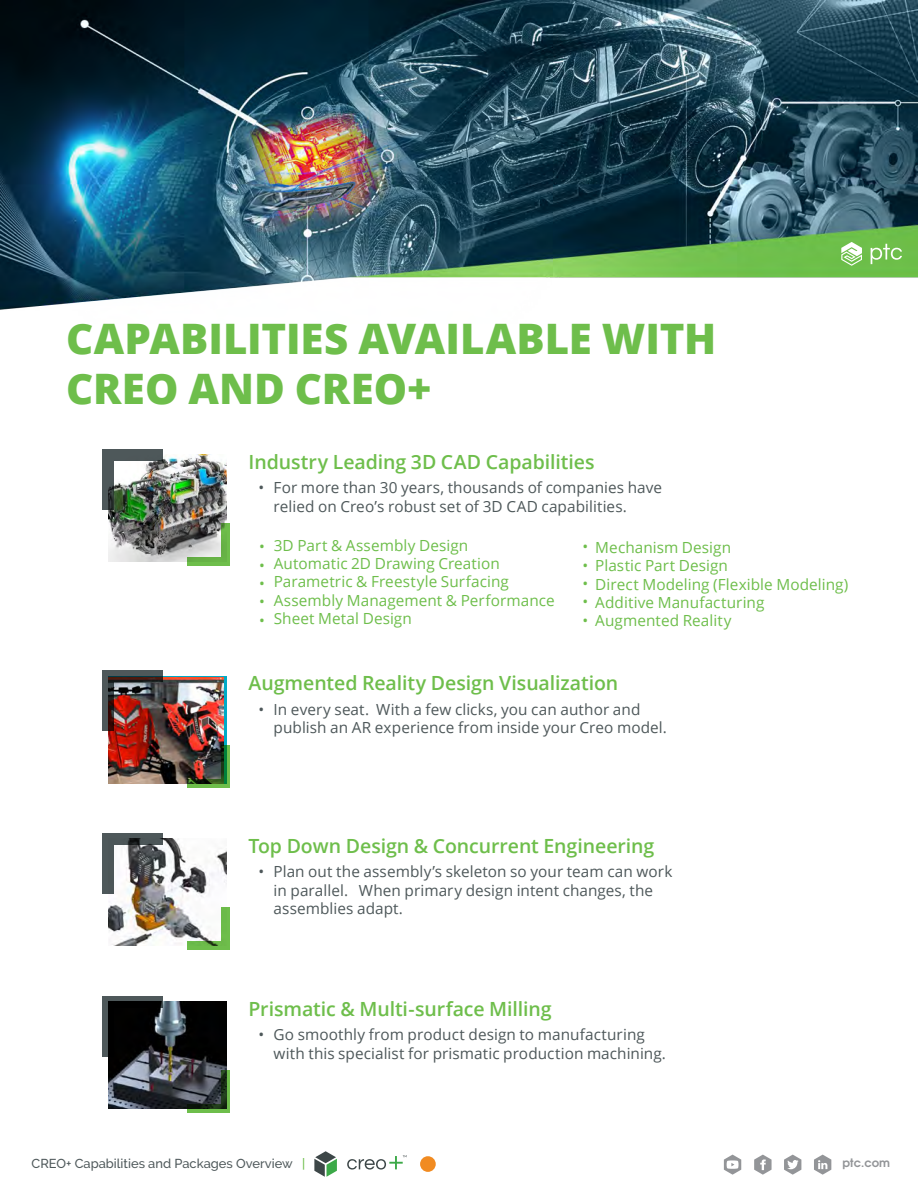
<style>
.page{position:relative;width:918px;height:1188px;background:#fff}
.page>*{position:absolute;margin:0;border:0;box-sizing:border-box;transform-origin:0 0}
.t1{font:800 42px/50.4px "Open Sans";color:#6ebe4b}
.t2{font:600 19.5px "Open Sans";letter-spacing:-.005em;color:#6ebe4b}
.t3{font:15.3px/18.5px "Open Sans";letter-spacing:.005em;color:#4e585a}
.t4{font:15.3px/18.5px "Open Sans";letter-spacing:.005em;color:#6ebe4b}
.t5{font:500 12.9px "PTC Raleway";color:#4e585a}
.t6{font:700 11.55px "Te X Gyre Adventor";color:#939598}
.s1{color:#6ebe4b}
</style>
<div class="page">
<svg style="left:814px;top:1155px;width:17px;height:20px"></svg>
<svg style="left:754px;top:1155px;width:18px;height:20px"></svg>
<svg style="left:784px;top:1155px;width:17px;height:20px"></svg>
<svg style="left:724px;top:1155px;width:17px;height:20px"></svg>
<svg style="left:347px;top:1155px;width:60px;height:15px"></svg>
<svg style="left:314px;top:1151px;width:23px;height:26px"></svg>
<div style="left:420px;top:1156px;width:16px;height:16px;background:#f18b21;border-radius:50%"></div>
<img style="left:0;top:0;width:918px;height:310px">
<svg style="left:841px;top:242px;width:21px;height:24px"></svg>
<svg style="left:871px;top:244px;width:31px;height:20px"></svg>
<img style="left:108px;top:455px;width:118px;height:107px">
<div style="left:102px;top:449px;width:61px;height:12px;background:#4e585a"></div>
<svg style="left:102px;top:461px;width:12px;height:49px"></svg>
<div style="left:188px;top:557px;width:42px;height:9px;background:#69b547"></div>
<div style="left:221px;top:524px;width:9px;height:42px;background:#6ebe4b"></div>
<img style="left:108px;top:677px;width:116px;height:106px">
<svg style="left:114px;top:670px;width:49px;height:12px"></svg>
<svg style="left:102px;top:670px;width:12px;height:61px"></svg>
<svg style="left:188px;top:779px;width:33px;height:8px"></svg>
<svg style="left:221px;top:745px;width:9px;height:42px"></svg>
<img style="left:108px;top:839px;width:118px;height:107px">
<svg style="left:114px;top:833px;width:49px;height:12px"></svg>
<div style="left:102px;top:833px;width:12px;height:61px;background:#4e585a"></div>
<div style="left:188px;top:941px;width:42px;height:9px;background:#6ebe4b"></div>
<div style="left:221px;top:907px;width:9px;height:43px;background:#6ebe4b"></div>
<img style="left:108px;top:1001px;width:118px;height:108px">
<svg style="left:114px;top:996px;width:49px;height:12px"></svg>
<svg style="left:102px;top:996px;width:12px;height:60px"></svg>
<svg style="left:188px;top:1104px;width:33px;height:9px"></svg>
<svg style="left:221px;top:1070px;width:9px;height:43px"></svg>
<h1 class="t1" style="left:66px;top:311px;width:652px">CAPABILITIES AVAILABLE WITH<br>CREO AND CREO+</h1>
<p class="t2" style="left:249px;top:448px;width:348px">Industry Leading 3D CAD Capabilities</p>
<p class="t3" style="left:274px;top:478px;width:390px">For more than 30 years, thousands of companies have relied on Creo’s robust set of 3D CAD capabilities.</p>
<p class="t3" style="left:259px;top:478px;width:7px">•</p>
<p class="t4" style="left:274px;top:535px;width:283px">3D Part &amp; Assembly Design<br>Automatic 2D Drawing Creation<br>Parametric &amp; Freestyle Surfacing<br>Assembly Management &amp; Performance<br>Sheet Metal Design</p>
<p class="t4" style="left:595px;top:538px;width:255px">Mechanism Design<br>Plastic Part Design<br>Direct Modeling (Flexible Modeling)<br>Additive Manufacturing<br>Augmented Reality</p>
<p class="t4" style="left:259px;top:537px;width:7px;text-align:justify">• • • • •</p>
<p class="t4" style="left:583px;top:537px;width:7px;text-align:justify">• • • • •</p>
<p class="t2" style="left:249px;top:670px;width:371px">Augmented Reality Design Visualization</p>
<p class="t3" style="left:274px;top:700px;width:395px">In every seat. With a few clicks, you can author and publish an AR experience from inside your Creo model.</p>
<p class="t3" style="left:259px;top:700px;width:7px">•</p>
<p class="t2" style="left:249px;top:832px;width:407px">Top Down Design &amp; Concurrent Engineering</p>
<p class="t3" style="left:274px;top:862px;width:400px">Plan out the assembly’s skeleton so your team can work in parallel. When primary design intent changes, the assemblies adapt.</p>
<p class="t3" style="left:259px;top:862px;width:7px">•</p>
<p class="t2" style="left:249px;top:995px;width:305px">Prismatic &amp; Multi-surface Milling</p>
<p class="t3" style="left:274px;top:1025px;width:394px">Go smoothly from product design to manufacturing with this specialist for prismatic production machining.</p>
<p class="t3" style="left:259px;top:1025px;width:7px">•</p>
<p class="t5" style="left:32px;top:1156px;width:275px">CREO+ Capabilities and Packages Overview <span class="s1">|</span></p>
<p class="t6" style="left:843px;top:1153px;width:49px">ptc.com</p>
</div>
